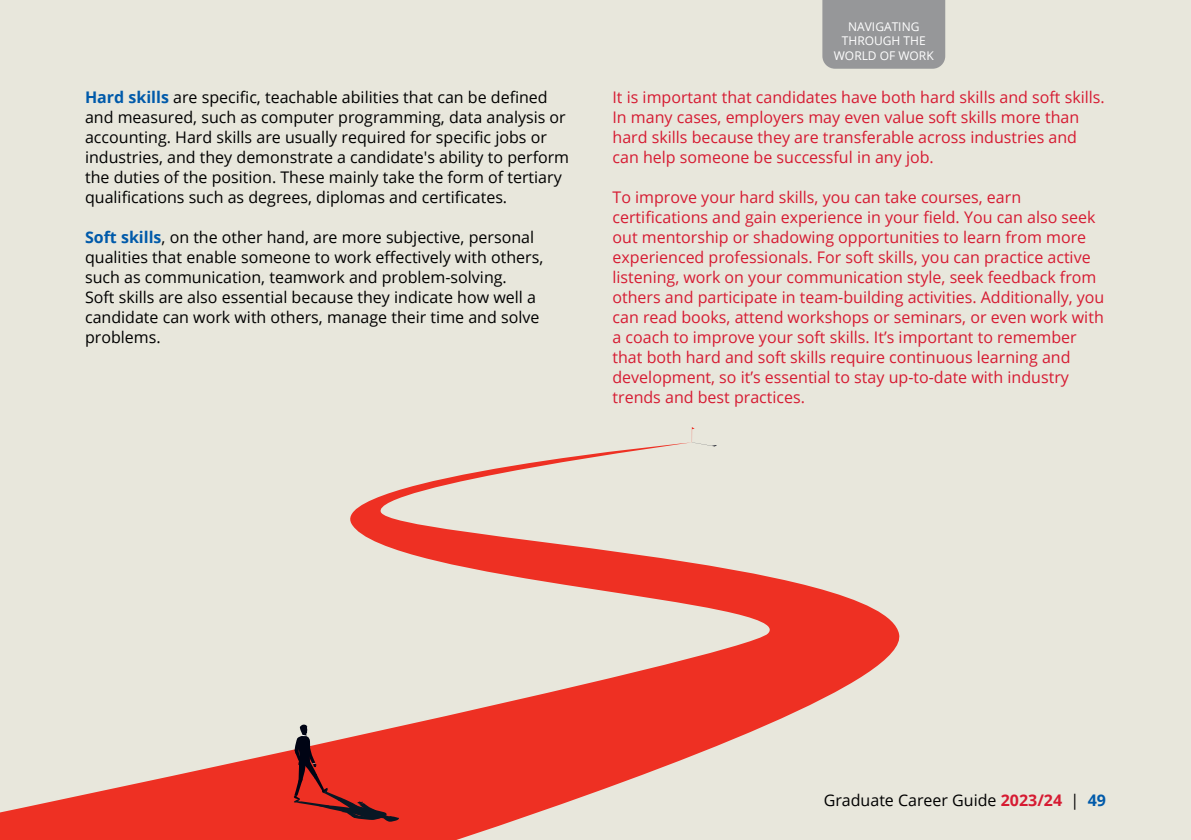
<style>
.page{position:relative;width:1191px;height:840px;background:#fff}
.page>*{position:absolute;margin:0;border:0;box-sizing:border-box;transform-origin:0 0}
.t1{font:16px/20px "Open Sans";color:#d61b32}
.t2{font:16px/20px "Open Sans";color:#000}
.t3{font:12px/14.4px "Open Sans";color:#fff;text-align:center}
.s1{font-weight:700;color:#005aaa}
.s2{font-weight:700;color:#d61b32}
</style>
<div class="page">
<div style="left:0;top:0;width:1191px;height:839px;background:#e8e7dc"></div>
<svg style="left:0;top:442px;width:900px;height:397px"></svg>
<svg style="left:294px;top:723px;width:106px;height:98px"></svg>
<svg style="left:692px;top:427px;width:25px;height:19px"></svg>
<div style="left:822px;top:0;width:123px;height:69px;background:#969799"></div>
<p class="t2" style="left:85px;top:87px;width:485px"><span class="s1">Hard skills</span> are specific, teachable abilities that can be defined and measured, such as computer programming, data analysis or accounting. Hard skills are usually required for specific jobs or industries, and they demonstrate a candidate's ability to perform the duties of the position. These mainly take the form of tertiary qualifications such as degrees, diplomas and certificates.</p>
<p class="t2" style="left:85px;top:229px;width:460px"><span class="s1">Soft skills</span>, on the other hand, are more subjective, personal qualities that enable someone to work effectively with others, such as communication, teamwork and problem-solving.<br>Soft skills are also essential because they indicate how well a candidate can work with others, manage their time and solve problems.</p>
<p class="t3" style="left:834px;top:19px;width:101px">NAVIGATING<br>THROUGH THE<br>WORLD OF WORK</p>
<p class="t1" style="left:612px;top:89px;width:494px">It is important that candidates have both hard skills and soft skills.<br>In many cases, employers may even value soft skills more than hard skills because they are transferable across industries and can help someone be successful in any job.</p>
<p class="t1" style="left:612px;top:189px;width:493px">To improve your hard skills, you can take courses, earn certifications and gain experience in your field. You can also seek out mentorship or shadowing opportunities to learn from more experienced professionals. For soft skills, you can practice active listening, work on your communication style, seek feedback from others and participate in team-building activities. Additionally, you can read books, attend workshops or seminars, or even work with a coach to improve your soft skills. It’s important to remember that both hard and soft skills require continuous learning and development, so it’s essential to stay up-to-date with industry trends and best practices.</p>
<p class="t2" style="left:823px;top:791px;width:284px">Graduate Career Guide <span class="s2">2023/24</span> | <span class="s1">49</span></p>
</div>
